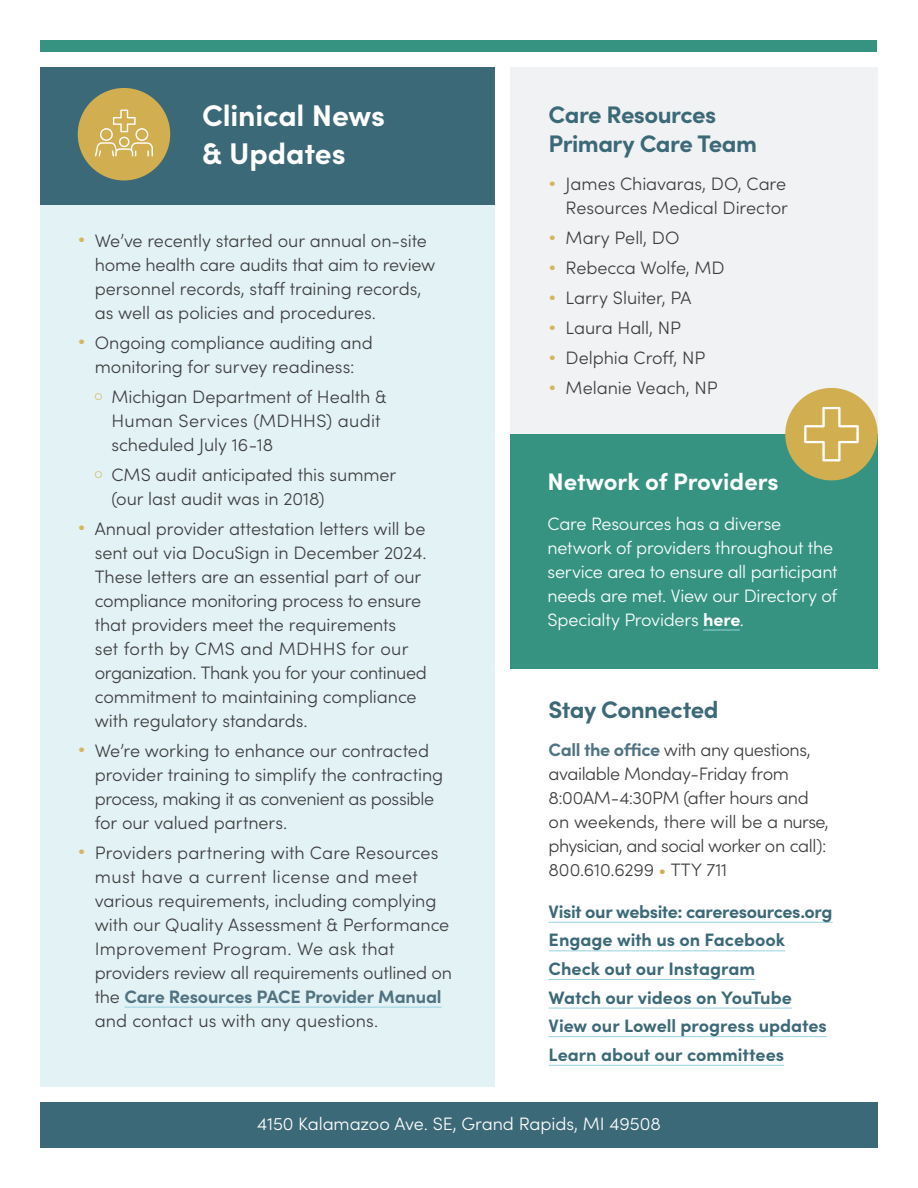
<style>
.page{position:relative;width:918px;height:1188px;background:#fff}
.page>*{position:absolute;margin:0;border:0;box-sizing:border-box;transform-origin:0 0}
.header_3{font:700 30px/37.5px "Sofia Pro";letter-spacing:-.005em;color:#fff}
.header_3-2{font:700 24px/28.8px "Sofia Pro";letter-spacing:-.025em;color:#3c6977}
.header_1{font:700 24px "Sofia Pro";letter-spacing:-.005em;color:#fff}
.header_3-3{font:300 18px/24px "Sofia Pro";letter-spacing:-.005em;color:#3e3e3f}
.header_3-4{font:300 18px/24px "Sofia Pro";letter-spacing:-.025em;color:#3e3e3f}
.header_3-5{font:300 18px/24px "Sofia Pro";letter-spacing:-.015em;color:#fff}
.Hyperlink{font:700 18px "Sofia Pro";letter-spacing:-.005em;color:#3c6977}
.body_copy{font:300 18px "Sofia Pro";letter-spacing:-.005em;color:#fff}
.Hyperlink-2{font:700 18px "Sofia Pro";letter-spacing:-.025em;color:#3c6977}
.s1{color:#d6b55f}
.s2{font-weight:700;color:#517381}
.s3{font-weight:700}
.s4{color:#d1ae4f}
</style>
<div class="page">
<div style="left:510px;top:67px;width:368px;height:577px;background:#f1f2f4"></div>
<div style="left:510px;top:434px;width:368px;height:235px;background:#369382"></div>
<div style="left:40px;top:204px;width:455px;height:882px;background:#e3f2f5"></div>
<div style="left:40px;top:67px;width:455px;height:137px;background:#3c6977"></div>
<hr style="left:124px;top:1007px;width:318px;height:1px;background:#96d1de">
<div style="left:785px;top:388px;width:93px;height:92px;background:#d1ae4f;border-radius:50%"></div>
<svg style="left:804px;top:406px;width:55px;height:56px"></svg>
<hr style="left:703px;top:630px;width:37px;height:1px;background:#96d1de">
<div style="left:40px;top:40px;width:838px;height:12px;background:#369382"></div>
<div style="left:78px;top:88px;width:92px;height:92px;background:#d1ae4f;border-radius:50%"></div>
<svg style="left:95px;top:110px;width:58px;height:46px"></svg>
<hr style="left:549px;top:922px;width:284px;height:1px;background:#96d1de">
<hr style="left:549px;top:950px;width:236px;height:1px;background:#96d1de">
<hr style="left:549px;top:979px;width:206px;height:1px;background:#96d1de">
<hr style="left:549px;top:1008px;width:243px;height:1px;background:#96d1de">
<hr style="left:549px;top:1036px;width:278px;height:1px;background:#96d1de">
<hr style="left:549px;top:1065px;width:235px;height:1px;background:#96d1de">
<div style="left:40px;top:1102px;width:838px;height:46px;background:#3c6977"></div>
<p class="header_3" style="left:202px;top:95px;width:184px">Clinical News &amp; Updates</p>
<p class="header_3-2" style="left:549px;top:99px;width:210px">Care Resources<br>Primary Care Team</p>
<p class="header_3-3" style="left:549px;top:170px;width:241px;text-align:right"><span class="s1">•</span> James Chiavaras, DO, Care<br>Resources Medical Director</p>
<p class="header_3-3" style="left:549px;top:224px;width:132px"><span class="s1">•</span> Mary Pell, DO</p>
<p class="header_3-3" style="left:549px;top:254px;width:178px"><span class="s1">•</span> Rebecca Wolfe, MD</p>
<p class="header_3-3" style="left:549px;top:284px;width:144px"><span class="s1">•</span> Larry Sluiter, PA</p>
<p class="header_3-3" style="left:549px;top:314px;width:134px"><span class="s1">•</span> Laura Hall, NP</p>
<p class="header_3-3" style="left:549px;top:344px;width:158px"><span class="s1">•</span> Delphia Croff, NP</p>
<p class="header_3-3" style="left:549px;top:374px;width:171px"><span class="s1">•</span> Melanie Veach, NP</p>
<p class="header_3-3" style="left:95px;top:227px;width:342px;text-indent:-17px"><span class="s1">•</span> We’ve recently started our annual on-site home health care audits that aim to review personnel records, staff training records, as well as policies and procedures.</p>
<p class="header_3-3" style="left:78px;top:329px;width:297px;text-align:center"><span class="s1">•</span> Ongoing compliance auditing and monitoring for survey readiness:</p>
<p class="header_3-3" style="left:111px;top:383px;width:277px;text-indent:-17px"><sup>☐</sup> Michigan Department of Health &amp;<br>Human Services (MDHHS) audit scheduled July 16-18</p>
<p class="header_3-3" style="left:111px;top:461px;width:286px;text-indent:-17px"><sup>☐</sup> CMS audit anticipated this summer (our last audit was in 2018)</p>
<p class="header_3-3" style="left:95px;top:515px;width:334px;text-indent:-17px"><span class="s1">•</span> Annual provider attestation letters will be sent out via DocuSign in December 2024.<br>These letters are an essential part of our compliance monitoring process to ensure that providers meet the requirements<br>set forth by CMS and MDHHS for our organization. Thank you for your continued commitment to maintaining compliance with regulatory standards.</p>
<p class="header_3-3" style="left:95px;top:737px;width:350px;text-indent:-17px"><span class="s1">•</span> We’re working to enhance our contracted provider training to simplify the contracting process, making it as convenient as possible for our valued partners.</p>
<p class="header_3-3" style="left:95px;top:839px;width:359px;text-indent:-17px"><span class="s1">•</span> Providers partnering with Care Resources must have a current license and meet various requirements, including complying with our Quality Assessment &amp; Performance Improvement Program. We ask that providers review all requirements outlined on the <span class="s2">Care Resources PACE Provider Manual </span>and contact us with any questions.</p>
<p class="header_1" style="left:548px;top:463px;width:233px">Network of Providers</p>
<p class="header_3-5" style="left:548px;top:510px;width:291px">Care Resources has a diverse network of providers throughout the service area to ensure all participant needs are met. View our Directory of Specialty Providers <span class="s3">here</span>.</p>
<p class="header_3-2" style="left:549px;top:693px;width:171px">Stay Connected</p>
<p class="header_3-4" style="left:549px;top:736px;width:282px"><span class="s2">Call the office</span> with any questions, available Monday-Friday from<br>8:00AM-4:30PM (after hours and on weekends, there will be a nurse, physician, and social worker on call):<br>800.610.6299 <span class="s4">•</span> TTY 711</p>
<p class="Hyperlink-2" style="left:549px;top:898px;width:285px">Visit our website: careresources.org</p>
<p class="Hyperlink" style="left:549px;top:926px;width:238px">Engage with us on Facebook</p>
<p class="Hyperlink" style="left:549px;top:955px;width:208px">Check out our Instagram</p>
<p class="Hyperlink" style="left:549px;top:983px;width:245px">Watch our videos on YouTube</p>
<p class="Hyperlink" style="left:549px;top:1012px;width:280px">View our Lowell progress updates</p>
<p class="Hyperlink" style="left:549px;top:1041px;width:237px">Learn about our committees</p>
<p class="body_copy" style="left:257px;top:1111px;width:405px">4150 Kalamazoo Ave. SE, Grand Rapids, MI 49508</p>
</div>
